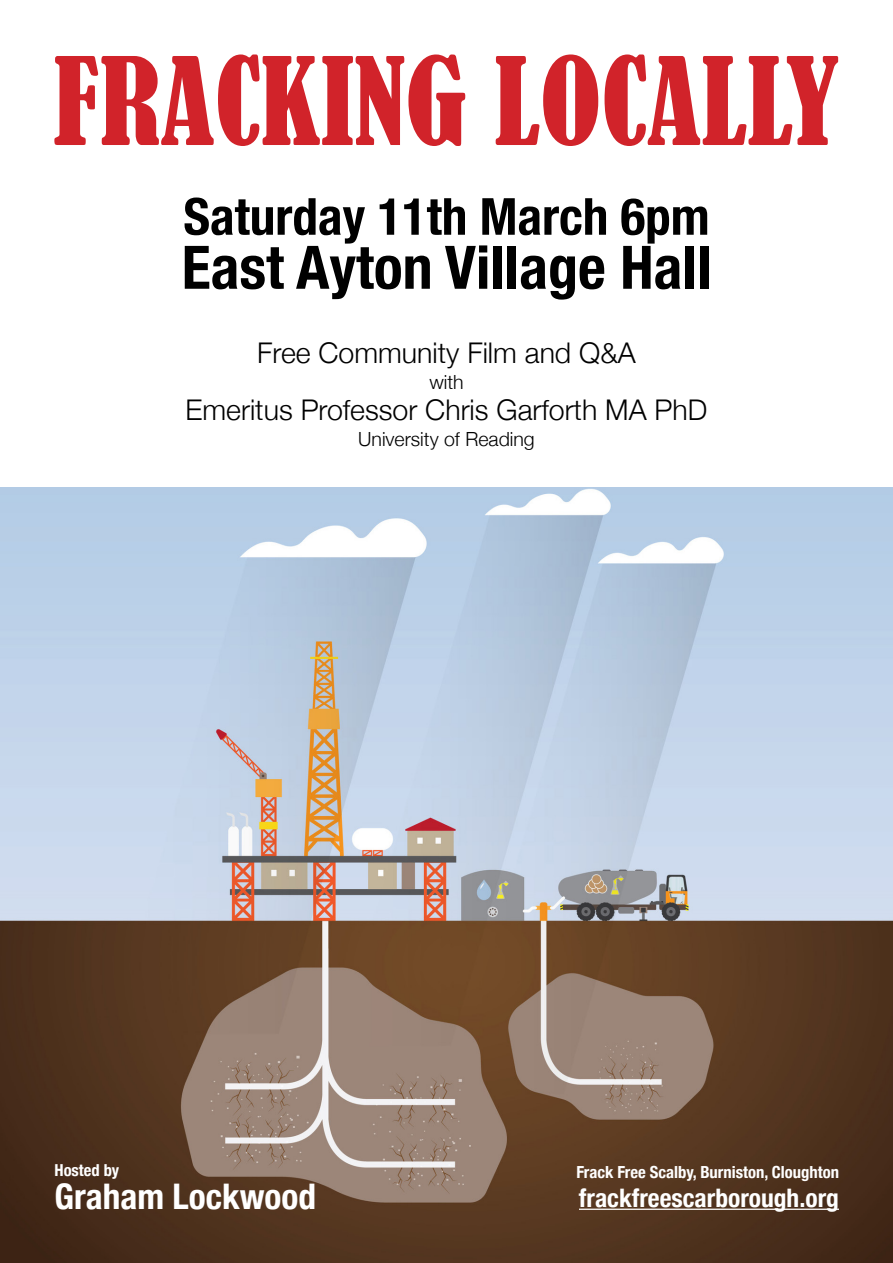
<style>
.page{position:relative;width:893px;height:1263px;background:#fff}
.page>*{position:absolute;margin:0;border:0;box-sizing:border-box;transform-origin:0 0}
.t1{font:condensed 112.95px "Bernard";color:#d1232a}
.t2{font:700 condensed 60px "Helvetica Neue";color:#000}
.t3{font:700 condensed 51.15px "Helvetica Neue";color:#000}
.t4{font:700 condensed 35.25px "Helvetica Neue";color:#fff}
.t5{font:300 28.5px "Helvetica Neue";color:#000}
.t6{font:700 condensed 25.5px "Helvetica Neue";color:#fff}
.t7{font:300 19.5px "Helvetica Neue";color:#000}
.t8{font:700 condensed 16.65px "Helvetica Neue";color:#fff}
.t9{font:700 condensed 16.5px "Helvetica Neue";color:#fff}
</style>
<div class="page">
<img style="left:0;top:487px;width:893px;height:776px">
<hr style="left:579px;top:1208px;width:260px;height:2px;background:#fff">
<p class="t1" style="left:54px;top:36px;width:787px">FRACKING LOCALLY</p>
<p class="t3" style="left:183px;top:174px;width:528px">Saturday 11th March 6pm</p>
<p class="t2" style="left:182px;top:218px;width:531px">East Ayton Village Hall</p>
<p class="t5" style="left:257px;top:330px;width:380px">Free Community Film and Q&amp;A</p>
<p class="t7" style="left:429px;top:366px;width:36px">with</p>
<p class="t5" style="left:186px;top:387px;width:523px">Emeritus Professor Chris Garforth MA PhD</p>
<p class="t7" style="left:358px;top:423px;width:178px">University of Reading</p>
<p class="t9" style="left:55px;top:1156px;width:66px">Hosted by</p>
<p class="t4" style="left:55px;top:1167px;width:263px">Graham Lockwood</p>
<p class="t8" style="left:576px;top:1158px;width:264px">Frack Free Scalby, Burniston, Cloughton</p>
<p class="t6" style="left:579px;top:1176px;width:261px">frackfreescarborough.org</p>
</div>
